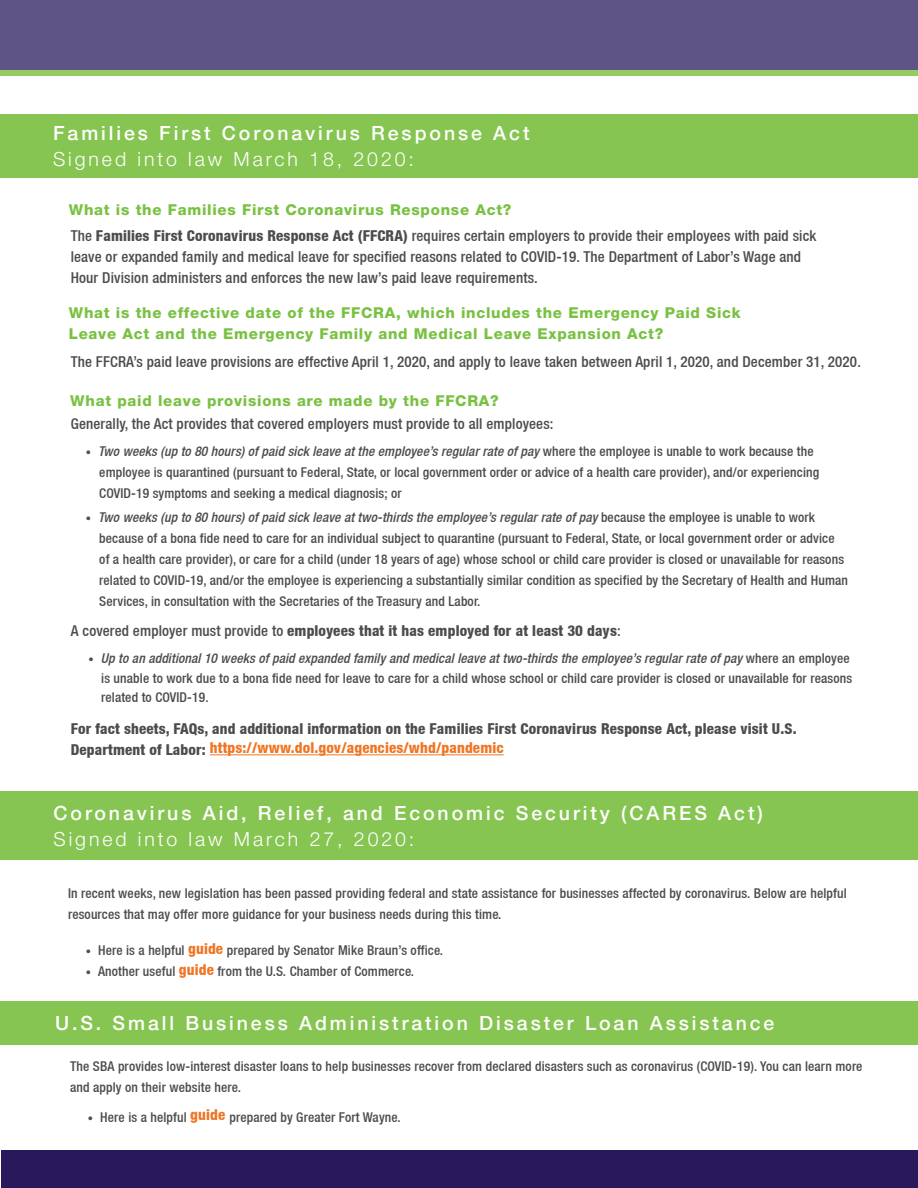
<style>
.page{position:relative;width:918px;height:1188px;background:#fff}
.page>*{position:absolute;margin:0;border:0;box-sizing:border-box;transform-origin:0 0}
.t1{font:500 19.5px "Helvetica Neue LT";letter-spacing:.15em;color:#fff}
.t2{font:300 19.5px "Helvetica Neue LT";letter-spacing:.15em;color:#fff}
.t3{font:500 condensed 15px/21px "Helvetica Neue LT";letter-spacing:.01em;color:#4b4c4d}
.t4{font:800 condensed 15px/19.5px "Helvetica Neue LT";letter-spacing:.01em;color:#4b4c4d}
.t5{font:800 15px/21px "Helvetica Neue LT";letter-spacing:.05em;color:#79c142}
.t6{font:500 condensed 13.5px/21px "Helvetica Neue LT";letter-spacing:.01em;color:#4b4c4d}
.s1{font-weight:800}
.s2{font-size:10.5px;color:#4e4f50}
.s3{font-style:italic}
.s4{font-weight:500}
.s5{color:#ee7625}
.s6{font-weight:800;font-size:15px;color:#ee7625}
</style>
<div class="page">
<div style="left:0;top:114px;width:918px;height:64px;background:#86c551"></div>
<hr style="left:210px;top:754px;width:294px;height:1px;background:#ee7625">
<div style="left:1px;top:1151px;width:917px;height:37px;background:#2a185c"></div>
<div style="left:0;top:2px;width:918px;height:74px;background:linear-gradient(to right,#94cb64,#94cb64)"></div>
<div style="left:0;top:0;width:918px;height:69px;background:#5f5585"></div>
<div style="left:0;top:791px;width:918px;height:69px;background:#86c551"></div>
<div style="left:0;top:1001px;width:918px;height:43px;background:#86c551"></div>
<h1 class="t1" style="left:53px;top:122px;width:478px">Families First Coronavirus Response Act</h1>
<h1 class="t2" style="left:53px;top:147px;width:362px">Signed into law March 18, 2020:</h1>
<p class="t5" style="left:69px;top:199px;width:444px">What is the Families First Coronavirus Response Act?</p>
<p class="t3" style="left:71px;top:225px;width:747px">The <span class="s1">Families First Coronavirus Response Act (FFCRA)</span> requires certain employers to provide their employees with paid sick leave or expanded family and medical leave for specified reasons related to COVID-19. The Department of Labor’s Wage and<br>Hour Division administers and enforces the new law’s paid leave requirements.</p>
<p class="t5" style="left:69px;top:302px;width:673px">What is the effective date of the FFCRA, which includes the Emergency Paid Sick<br>Leave Act and the Emergency Family and Medical Leave Expansion Act?</p>
<p class="t3" style="left:71px;top:351px;width:792px">The FFCRA’s paid leave provisions are effective April 1, 2020, and apply to leave taken between April 1, 2020, and December 31, 2020.</p>
<p class="t5" style="left:70px;top:390px;width:430px">What paid leave provisions are made by the FFCRA?</p>
<p class="t6" style="left:99px;top:440px;width:721px;text-indent:-13px"><span class="s2">•</span> <span class="s3">Two weeks (up to 80 hours) of paid sick leave at the employee’s regular rate of pay</span> where the employee is unable to work because the employee is quarantined (pursuant to Federal, State, or local government order or advice of a health care provider), and/or experiencing<br>COVID-19 symptoms and seeking a medical diagnosis; or</p>
<p class="t6" style="left:99px;top:506px;width:750px;text-indent:-13px"><span class="s2">•</span> <span class="s3">Two weeks (up to 80 hours) of paid sick leave at two-thirds the employee’s regular rate of pay</span> because the employee is unable to work because of a bona fide need to care for an individual subject to quarantine (pursuant to Federal, State, or local government order or advice of a health care provider), or care for a child (under 18 years of age) whose school or child care provider is closed or unavailable for reasons related to COVID-19, and/or the employee is experiencing a substantially similar condition as specified by the Secretary of Health and Human Services, in consultation with the Secretaries of the Treasury and Labor.</p>
<p class="t4" style="left:71px;top:621px;width:551px"><span class="s4">A covered employer must provide to</span> employees that it has employed for at least 30 days<span class="s4">:</span></p>
<p class="t6" style="left:101px;top:649px;width:752px;line-height:19.5px;text-indent:-13px"><span class="s2">•</span> <span class="s3">Up to an additional 10 weeks of paid expanded family and medical leave at two-thirds the employee’s regular rate of pay</span> where an employee is unable to work due to a bona fide need for leave to care for a child whose school or child care provider is closed or unavailable for reasons related to COVID-19.</p>
<p class="t4" style="left:71px;top:719px;width:727px">For fact sheets, FAQs, and additional information on the Families First Coronavirus Response Act, please visit U.S.<br>Department of Labor: <span class="s5">https://www.dol.gov/agencies/whd/pandemic</span></p>
<p class="t3" style="left:71px;top:413px;width:484px">Generally, the Act provides that covered employers must provide to all employees:</p>
<h1 class="t1" style="left:54px;top:802px;width:711px">Coronavirus Aid, Relief, and Economic Security (CARES Act)</h1>
<h1 class="t2" style="left:54px;top:827px;width:362px">Signed into law March 27, 2020:</h1>
<p class="t6" style="left:68px;top:883px;width:780px">In recent weeks, new legislation has been passed providing federal and state assistance for businesses affected by coronavirus. Below are helpful resources that may offer more guidance for your business needs during this time.</p>
<p class="t6" style="left:86px;top:940px;width:359px"><span class="s2">•</span> Here is a helpful <span class="s6">guide</span> prepared by Senator Mike Braun’s office.</p>
<p class="t6" style="left:86px;top:961px;width:330px"><span class="s2">•</span> Another useful <span class="s6">guide</span> from the U.S. Chamber of Commerce.</p>
<h1 class="t1" style="left:55px;top:1011px;width:721px">U.S. Small Business Administration Disaster Loan Assistance</h1>
<p class="t6" style="left:70px;top:1055px;width:794px">The SBA provides low-interest disaster loans to help businesses recover from declared disasters such as coronavirus (COVID-19). You can learn more and apply on their website here.</p>
<p class="t6" style="left:88px;top:1106px;width:314px"><span class="s2">•</span> Here is a helpful <span class="s6">guide</span> prepared by Greater Fort Wayne.</p>
</div>
